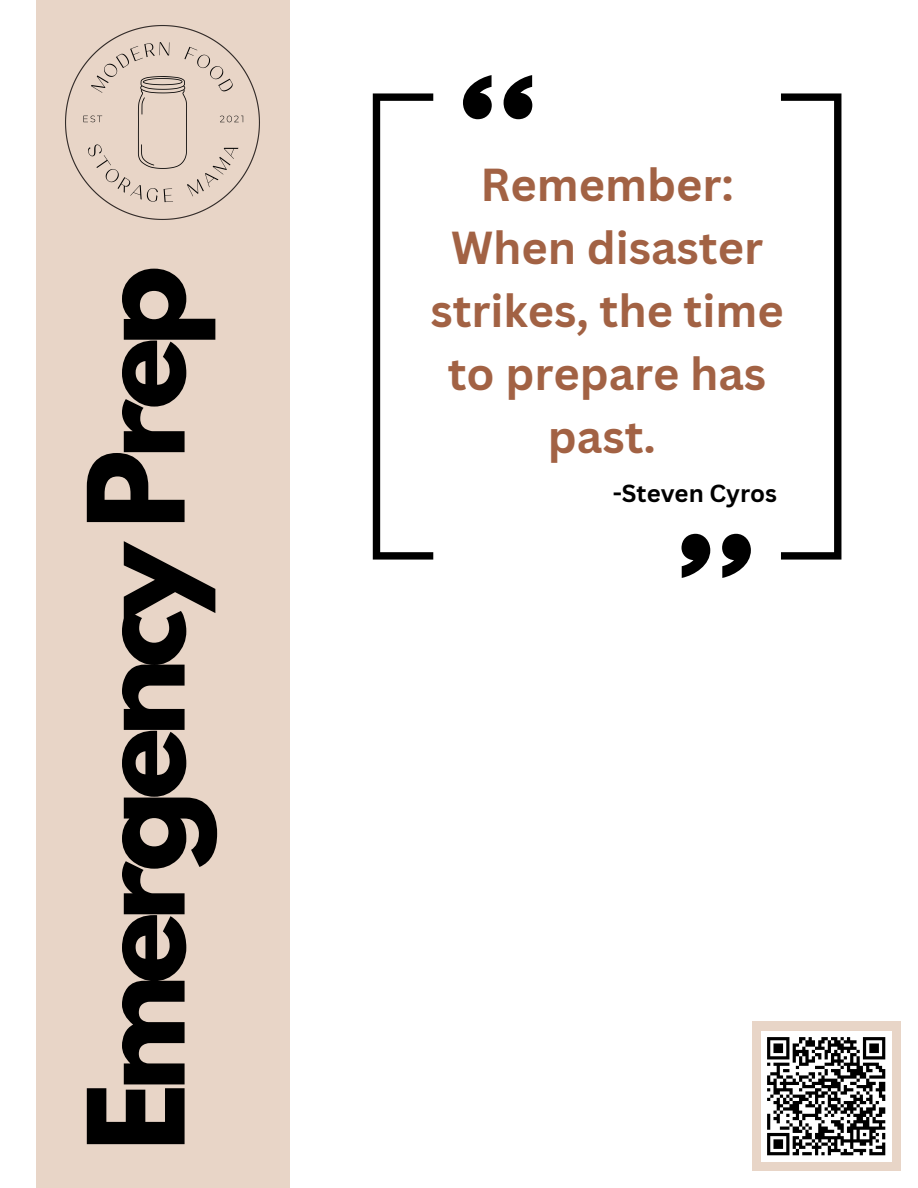
<style>
.page{position:relative;width:918px;height:1188px;background:#fff}
.page>*{position:absolute;margin:0;border:0;box-sizing:border-box;transform-origin:0 0}
.t1{font:700 118.5px "League Spartan";letter-spacing:-.075em;color:#000}
.t2{font:700 45px "Canva Sans";color:#a26244}
.t3{font:700 24px "Canva Sans";color:#000}
</style>
<div class="page">
<div style="left:36px;top:0;width:253px;height:1188px;background:#e8d5c7"></div>
<img style="left:65px;top:0;width:225px;height:262px">
<div style="left:752px;top:1021px;width:148px;height:150px;background:#e8d5c7"></div>
<svg style="left:504px;top:75px;width:28px;height:44px"></svg>
<svg style="left:463px;top:75px;width:29px;height:44px"></svg>
<svg style="left:682px;top:534px;width:28px;height:44px"></svg>
<svg style="left:722px;top:534px;width:29px;height:44px"></svg>
<svg style="left:373px;top:93px;width:60px;height:467px"></svg>
<svg style="left:781px;top:93px;width:60px;height:467px"></svg>
<div style="left:761px;top:1031px;width:131px;height:131px;background:#fff"></div>
<svg style="left:767px;top:1037px;width:119px;height:119px"></svg>
<p class="t1" style="left:78px;top:1151px;width:887px;rotate:-90deg">Emergency Prep</p>
<p class="t2" style="left:481px;top:153px;width:255px">Remember:</p>
<p class="t2" style="left:451px;top:216px;width:313px">When disaster</p>
<p class="t2" style="left:430px;top:279px;width:355px">strikes, the time</p>
<p class="t2" style="left:448px;top:342px;width:320px">to prepare has</p>
<p class="t2" style="left:548px;top:405px;width:110px">past.</p>
<p class="t3" style="left:613px;top:477px;width:166px">-Steven Cyros</p>
</div>
